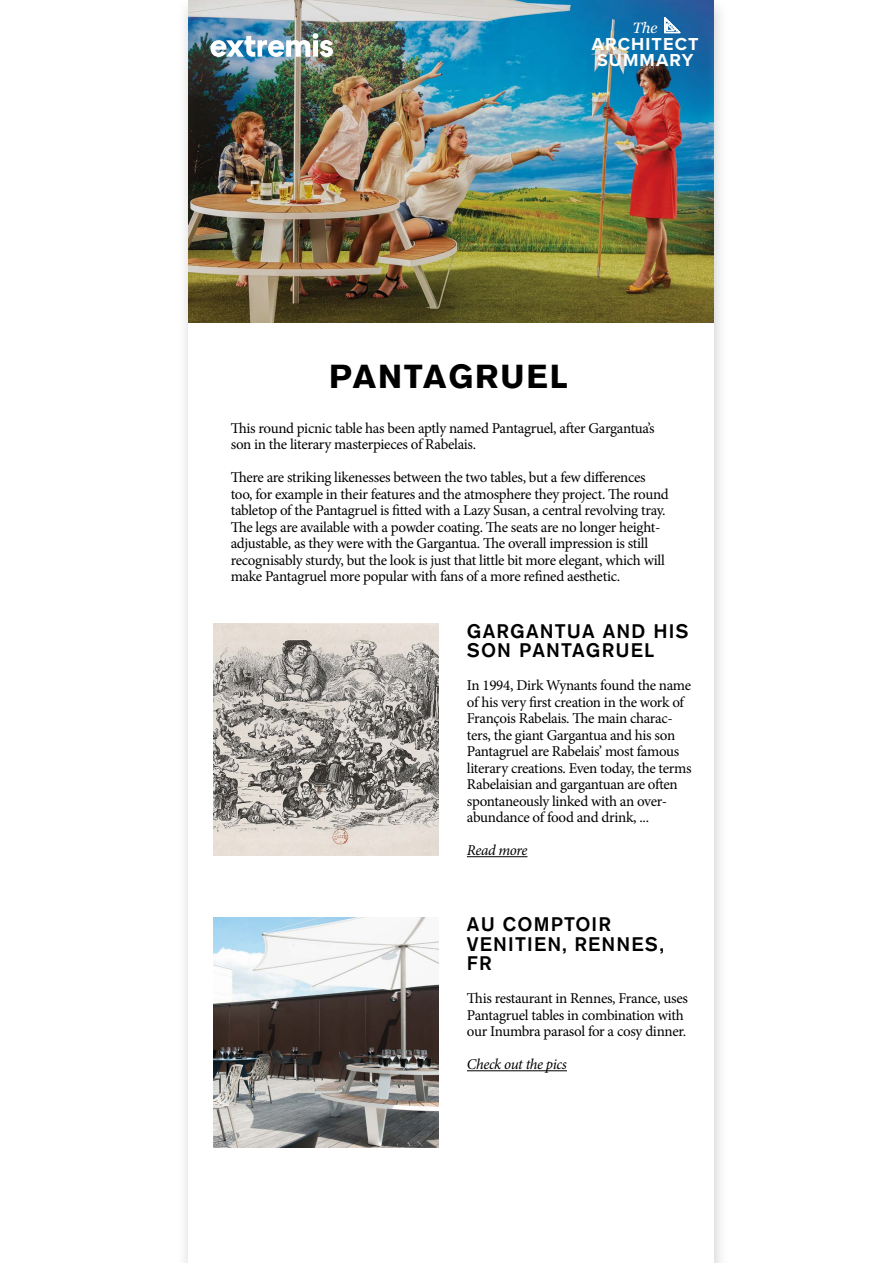
<style>
.page{position:relative;width:893px;height:1263px;background:#fff}
.page>*{position:absolute;margin:0;border:0;box-sizing:border-box;transform-origin:0 0}
.t1{font:700 33px "Akzidenz Grotesk BQ";letter-spacing:.06em;color:#000}
.t2{font:500 19.5px/19.5px "Akzidenz Grotesk BQ";letter-spacing:.06em;color:#000}
.t3{font:700 18px/16.5px "Proxima Nova";letter-spacing:.06em;color:#fff}
.t4{font:15px/16.5px "Minion Pro";letter-spacing:-.025em;color:#000}
.t5{font:italic 15px "Minion Pro";letter-spacing:-.025em;color:#000}
.t6{font:italic 15px "Georgia";color:#fff}
</style>
<div class="page">
<div style="left:176px;top:0;width:554px;height:1263px;background:#000;opacity:.2"></div>
<div style="left:188px;top:0;width:526px;height:1263px;background:#fff"></div>
<hr style="left:467px;top:856px;width:60px;height:1px;background:#000">
<hr style="left:467px;top:1070px;width:100px;height:1px;background:#000">
<img style="left:213px;top:624px;width:225px;height:231px">
<img style="left:213px;top:917px;width:225px;height:230px">
<img style="left:189px;top:0;width:525px;height:322px">
<svg style="left:664px;top:17px;width:17px;height:16px"></svg>
<img style="left:210px;top:33px;width:128px;height:24px">
<p class="t6" style="left:633px;top:18px;width:26px">The</p>
<p class="t3" style="left:592px;top:36px;width:108px">ARCHITECT<br>SUMMARY</p>
<h1 class="t1" style="left:329px;top:358px;width:240px">PANTAGRUEL</h1>
<p class="t4" style="left:231px;top:420px;width:426px">This round picnic table has been aptly named Pantagruel, after Gargantua’s son in the literary masterpieces of Rabelais.</p>
<p class="t4" style="left:231px;top:469px;width:440px">There are striking likenesses between the two tables, but a few differences too, for example in their features and the atmosphere they project. The round tabletop of the Pantagruel is fitted with a Lazy Susan, a central revolving tray.<br>The legs are available with a powder coating. The seats are no longer height&shy;adjustable, as they were with the Gargantua. The overall impression is still recognisably sturdy, but the look is just that little bit more elegant, which will make Pantagruel more popular with fans of a more refined aesthetic.</p>
<h2 class="t2" style="left:467px;top:621px;width:223px">GARGANTUA AND HIS<br>SON PANTAGRUEL</h2>
<p class="t4" style="left:467px;top:677px;width:226px">In 1994, Dirk Wynants found the name of his very first creation in the work of François Rabelais. The main charac&shy;ters, the giant Gargantua and his son Pantagruel are Rabelais’ most famous literary creations. Even today, the terms Rabelaisian and gargantuan are often spontaneously linked with an over&shy;abundance of food and drink, ...</p>
<p class="t5" style="left:467px;top:840px;width:62px">Read more</p>
<h2 class="t2" style="left:467px;top:914px;width:198px">AU COMPTOIR<br>VENITIEN, RENNES,<br>FR</h2>
<p class="t4" style="left:467px;top:990px;width:223px">This restaurant in Rennes, France, uses<br>Pantagruel tables in combination with our Inumbra parasol for a cosy dinner.</p>
<p class="t5" style="left:467px;top:1054px;width:102px">Check out the pics</p>
</div>
